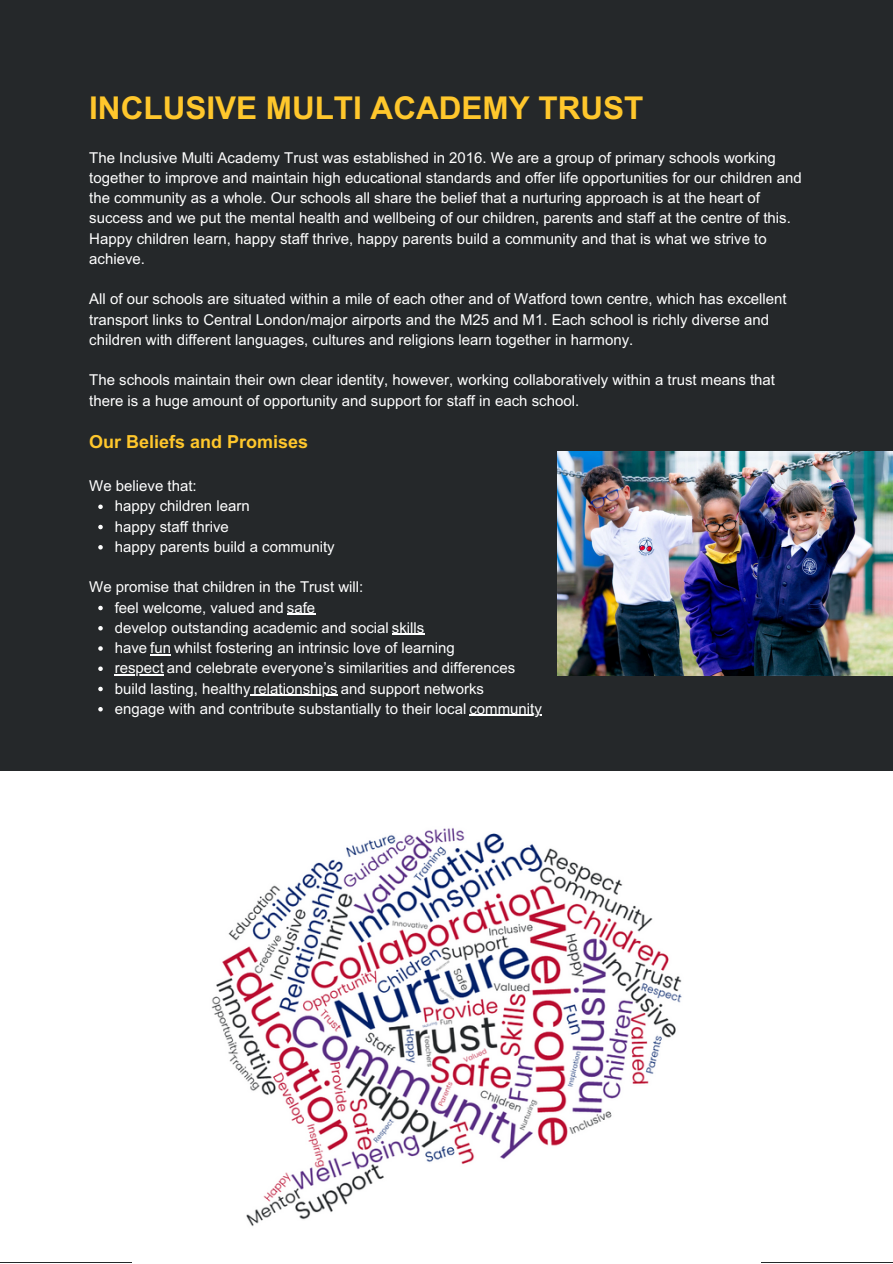
<style>
.page{position:relative;width:893px;height:1264px;background:#fff}
.page>*{position:absolute;margin:0;border:0;box-sizing:border-box;transform-origin:0 0}
.t1{font:700 31.5px "Arial";color:#ffc72c}
.t2{font:700 18px "Arial";color:#ffc72c}
.t3{font:15px/20.2px "Arial";color:#fff}
</style>
<div class="page">
<div style="left:0;top:0;width:892px;height:1262px;background:#25282a"></div>
<svg style="left:98px;top:504px;width:5px;height:5px"></svg>
<svg style="left:98px;top:525px;width:5px;height:4px"></svg>
<svg style="left:98px;top:545px;width:5px;height:4px"></svg>
<svg style="left:98px;top:605px;width:5px;height:5px"></svg>
<svg style="left:287px;top:613px;width:28px;height:1px"></svg>
<svg style="left:98px;top:626px;width:5px;height:4px"></svg>
<hr style="left:392px;top:634px;width:32px;height:1px;background:#fff">
<svg style="left:98px;top:646px;width:5px;height:4px"></svg>
<svg style="left:150px;top:654px;width:21px;height:1px"></svg>
<svg style="left:98px;top:666px;width:5px;height:5px"></svg>
<hr style="left:115px;top:674px;width:49px;height:1px;background:#fff">
<svg style="left:98px;top:686px;width:5px;height:5px"></svg>
<hr style="left:253px;top:694px;width:85px;height:1px;background:#fff">
<svg style="left:98px;top:707px;width:5px;height:4px"></svg>
<hr style="left:469px;top:715px;width:73px;height:1px;background:#fff">
<div style="left:0;top:771px;width:892px;height:491px;background:#fff"></div>
<img style="left:557px;top:451px;width:335px;height:224px">
<img style="left:211px;top:828px;width:471px;height:398px">
<p class="t1" style="left:89px;top:90px;width:555px">INCLUSIVE MULTI ACADEMY TRUST</p>
<p class="t3" style="left:89px;top:147px;width:714px">The Inclusive Multi Academy Trust was established in 2016. We are a group of primary schools working together to improve and maintain high educational standards and offer life opportunities for our children and the community as a whole. Our schools all share the belief that a nurturing approach is at the heart of success and we put the mental health and wellbeing of our children, parents and staff at the centre of this.<br>Happy children learn, happy staff thrive, happy parents build a community and that is what we strive to achieve.</p>
<p class="t3" style="left:89px;top:289px;width:698px">All of our schools are situated within a mile of each other and of Watford town centre, which has excellent transport links to Central London/major airports and the M25 and M1. Each school is richly diverse and children with different languages, cultures and religions learn together in harmony.</p>
<p class="t3" style="left:89px;top:370px;width:687px">The schools maintain their own clear identity, however, working collaboratively within a trust means that there is a huge amount of opportunity and support for staff in each school.</p>
<p class="t2" style="left:89px;top:432px;width:220px">Our Beliefs and Promises</p>
<p class="t3" style="left:89px;top:475px;width:109px">We believe that:</p>
<p class="t3" style="left:115px;top:496px;width:136px">happy children learn</p>
<p class="t3" style="left:115px;top:516px;width:116px">happy staff thrive</p>
<p class="t3" style="left:115px;top:536px;width:221px">happy parents build a community</p>
<p class="t3" style="left:89px;top:577px;width:275px">We promise that children in the Trust will:</p>
<p class="t3" style="left:115px;top:597px;width:202px">feel welcome, valued and safe</p>
<p class="t3" style="left:115px;top:617px;width:311px">develop outstanding academic and social skills</p>
<p class="t3" style="left:115px;top:637px;width:341px">have fun whilst fostering an intrinsic love of learning</p>
<p class="t3" style="left:115px;top:658px;width:402px">respect and celebrate everyone’s similarities and differences</p>
<p class="t3" style="left:115px;top:678px;width:371px">build lasting, healthy relationships and support networks</p>
<p class="t3" style="left:115px;top:698px;width:428px">engage with and contribute substantially to their local community</p>
</div>
